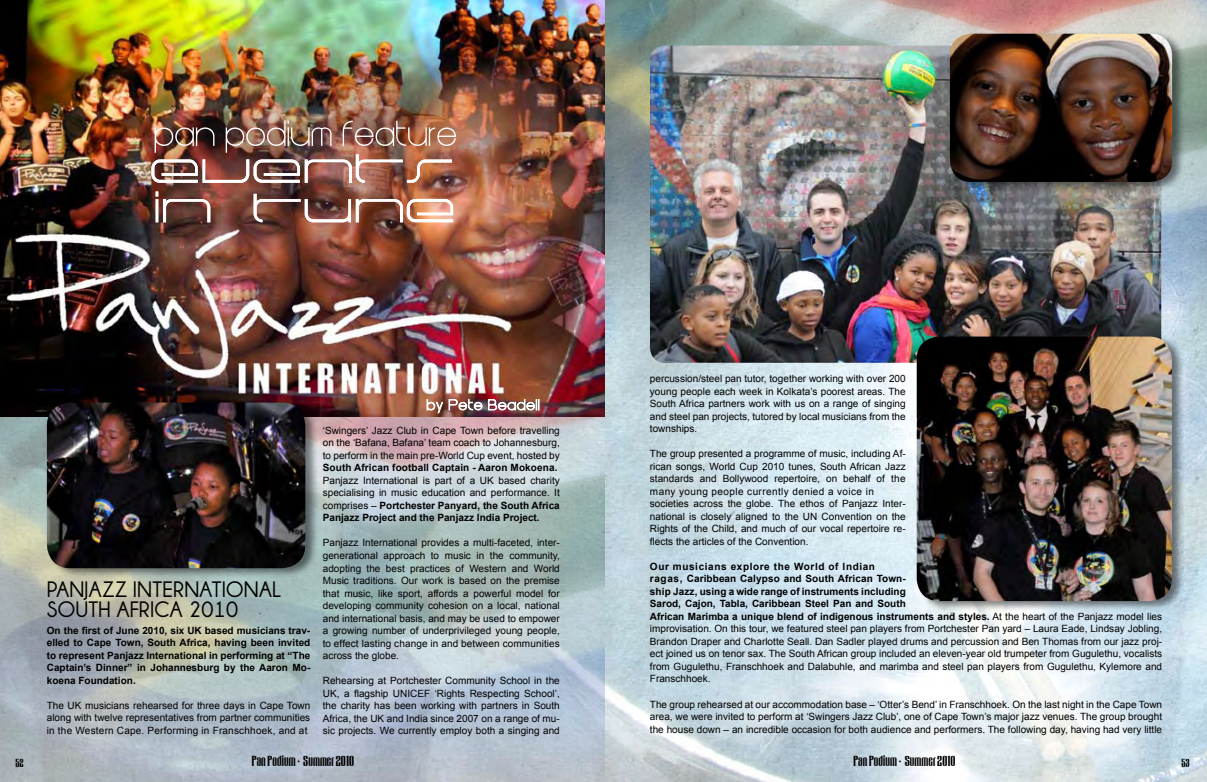
<style>
.page{position:relative;width:1207px;height:782px;background:#fff}
.page>*{position:absolute;margin:0;border:0;box-sizing:border-box;transform-origin:0 0}
.t1{font:700 22.5px/20px "Champagne&Limousines";letter-spacing:.01em;color:#000}
.t2{font:12.5px "Gogobig";color:#000}
.t3{font:10px/12.5px "Arial";color:#000;text-align:justify}
.t4{font:700 10px/12.5px "Arial";color:#000;text-align:justify}
.t5{font:10px "Gogobig";color:#000}
.s1{font-weight:700}
</style>
<div class="page">
<img style="left:604px;top:323px;width:602px;height:458px">
<img style="left:0;top:416px;width:604px;height:365px">
<img style="left:605px;top:0;width:601px;height:323px">
<img style="left:650px;top:46px;width:510px;height:316px">
<img style="left:0;top:0;width:605px;height:416px">
<div style="left:46px;top:399px;width:272px;height:179px;background:#000;opacity:.5"></div>
<img style="left:47px;top:402px;width:258px;height:166px">
<div style="left:916px;top:333px;width:268px;height:278px;background:#000;opacity:.5"></div>
<img style="left:916px;top:336px;width:255px;height:265px">
<div style="left:949px;top:31px;width:236px;height:162px;background:#000;opacity:.5"></div>
<img style="left:949px;top:34px;width:222px;height:148px">
<svg style="left:156px;top:191px;width:54px;height:31px"></svg>
<img style="left:253px;top:194px;width:200px;height:28px">
<img style="left:151px;top:121px;width:305px;height:62px">
<img style="left:426px;top:398px;width:113px;height:15px">
<h1 class="t1" style="left:47px;top:579px;width:236px">PANJAZZ INTERNATIONAL<br>SOUTH AFRICA 2010</h1>
<p class="t4" style="left:47px;top:623px;width:265px">On the first of June 2010, six UK based musicians trav&shy;elled to Cape Town, South Africa, having been invited to represent Panjazz International in performing at “The Captain’s Dinner” in Johannesburg by the Aaron Mo&shy;koena Foundation.</p>
<p class="t3" style="left:47px;top:698px;width:265px">The UK musicians rehearsed for three days in Cape Town along with twelve representatives from partner communities in the Western Cape. Performing in Franschhoek, and at</p>
<p class="t3" style="left:323px;top:424px;width:238px">‘Swingers’ Jazz Club in Cape Town before travelling on the ‘Bafana, Bafana’ team coach to Johannesburg, to perform in the main pre-World Cup event, hosted by</p>
<p class="t4" style="left:323px;top:461px;width:236px">South African football Captain - Aaron Mokoena.</p>
<p class="t3" style="left:323px;top:474px;width:238px">Panjazz International is part of a UK based charity specialising in music education and performance. It comprises – <span class="s1">Portchester Panyard, the South Africa Panjazz Project and the Panjazz India Project.</span></p>
<p class="t3" style="left:323px;top:536px;width:238px">Panjazz International provides a multi-faceted, inter&shy;generational approach to music in the community, adopting the best practices of Western and World Music traditions. Our work is based on the premise that music, like sport, affords a powerful model for developing community cohesion on a local, national and international basis, and may be used to empower a growing number of underprivileged young people, to effect lasting change in and between communities across the globe.</p>
<p class="t3" style="left:323px;top:674px;width:238px">Rehearsing at Portchester Community School in the UK, a flagship UNICEF ‘Rights Respecting School’, the charity has been working with partners in South Africa, the UK and India since 2007 on a range of mu&shy;sic projects. We currently employ both a singing and</p>
<p class="t3" style="left:650px;top:372px;width:257px">percussion/steel pan tutor, together working with over 200 young people each week in Kolkata’s poorest areas. The South Africa partners work with us on a range of singing and steel pan projects, tutored by local musicians from the townships.</p>
<p class="t3" style="left:650px;top:447px;width:257px;text-align:left">The group presented a programme of music, including Af&shy;rican songs, World Cup 2010 tunes, South African Jazz standards and Bollywood repertoire, on behalf of the many young people currently denied a voice in societies across the globe. The ethos of Panjazz Inter&shy;national is closely aligned to the UN Convention on the Rights of the Child, and much of our vocal repertoire re&shy;flects the articles of the Convention.</p>
<p class="t3" style="left:650px;top:560px;width:513px;text-align:left"><span class="s1">Our musicians explore the World of Indian<br>ragas, Caribbean Calypso and South African Town-<br>ship Jazz, using a wide range of instruments including<br>Sarod, Cajon, Tabla, Caribbean Steel Pan and South<br>African Marimba a unique blend of indigenous instruments and styles.</span> At the heart of the Panjazz model lies improvisation. On this tour, we featured steel pan players from Portchester Pan yard – Laura Eade, Lindsay Jobling, Brandon Draper and Charlotte Seall. Dan Sadler played drums and percussion and Ben Thomas from our jazz proj&shy;ect joined us on tenor sax. The South African group included an eleven-year old trumpeter from Gugulethu, vocalists from Gugulethu, Franschhoek and Dalabuhle, and marimba and steel pan players from Gugulethu, Kylemore and Franschhoek.</p>
<p class="t3" style="left:650px;top:697px;width:513px">The group rehearsed at our accommodation base – ‘Otter’s Bend’ in Franschhoek. On the last night in the Cape Town area, we were invited to perform at ‘Swingers Jazz Club’, one of Cape Town’s major jazz venues. The group brought the house down – an incredible occasion for both audience and performers. The following day, having had very little</p>
<p class="t5" style="left:16px;top:756px;width:10px">52</p>
<p class="t2" style="left:252px;top:753px;width:104px">Pan Podium • Summer 2010</p>
<p class="t2" style="left:853px;top:753px;width:104px">Pan Podium • Summer 2010</p>
<p class="t5" style="left:1181px;top:756px;width:10px">53</p>
</div>
